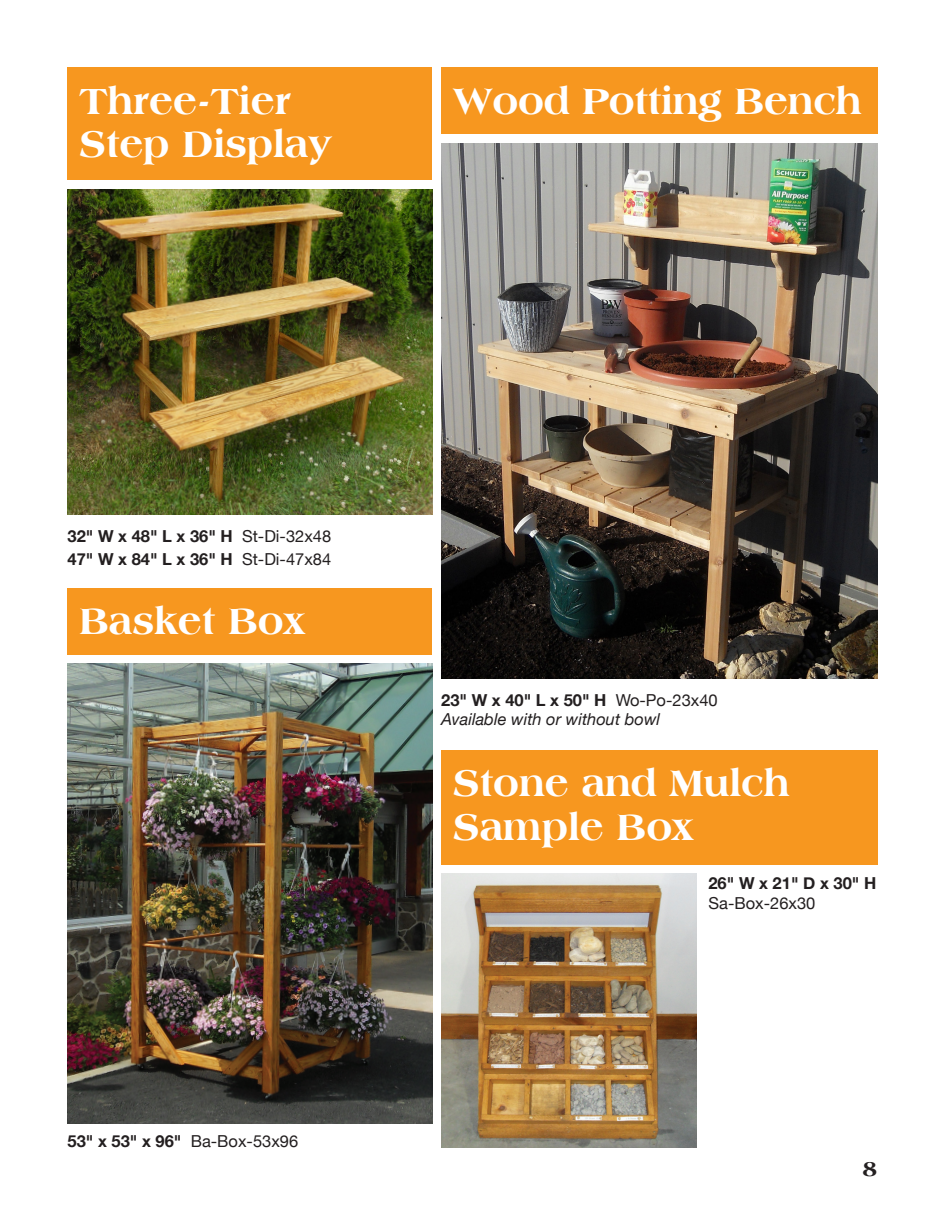
<style>
.page{position:relative;width:945px;height:1215px;background:#fff}
.page>*{position:absolute;margin:0;border:0;box-sizing:border-box;transform-origin:0 0}
.Product_Name_Head{font:800 39px/43.5px "Americana BT";color:#fff}
.t1{font:800 22.5px "Americana BT";color:#231f20}
.Product_description{font:700 16.5px/19.8px "Helvetica Neue";color:#231f20}
.t2{font:italic 16.5px "Helvetica Neue";color:#231f20}
.Product_description-2{font:16.5px "Helvetica Neue";color:#231f20}
.s1{font-weight:400}
.s2{font-weight:700}
</style>
<div class="page">
<div style="left:68px;top:68px;width:364px;height:112px;background:#f7971f"></div>
<img style="left:68px;top:189px;width:364px;height:326px">
<div style="left:441px;top:68px;width:437px;height:66px;background:#f7971f"></div>
<div style="left:68px;top:588px;width:364px;height:66px;background:#f7971f"></div>
<img style="left:441px;top:143px;width:437px;height:536px">
<img style="left:68px;top:664px;width:364px;height:460px">
<img style="left:441px;top:873px;width:255px;height:275px">
<div style="left:441px;top:750px;width:437px;height:115px;background:#f7971f"></div>
<p class="Product_Name_Head" style="left:80px;top:79px;width:253px">Three-Tier<br>Step Display</p>
<p class="Product_Name_Head" style="left:453px;top:79px;width:410px">Wood Potting Bench</p>
<p class="Product_description" style="left:68px;top:526px;width:265px">32" W x 48" L x 36" H <span class="s1">St-Di-32x48</span></p>
<p class="Product_description" style="left:68px;top:549px;width:265px">47" W x 84" L x 36" H <span class="s1">St-Di-47x84</span></p>
<p class="Product_Name_Head" style="left:80px;top:599px;width:227px">Basket Box</p>
<p class="Product_description-2" style="left:68px;top:1129px;width:232px"><span class="s2">53" x 53" x 96"</span> Ba-Box-53x96</p>
<p class="Product_description" style="left:441px;top:690px;width:278px">23" W x 40" L x 50" H <span class="s1">Wo-Po-23x40</span></p>
<p class="t2" style="left:441px;top:708px;width:221px">Available with or without bowl</p>
<p class="Product_Name_Head" style="left:453px;top:761px;width:338px">Stone and Mulch<br>Sample Box</p>
<p class="Product_description" style="left:708px;top:874px;width:169px">26" W x 21" D x 30" H<br><span class="s1">Sa-Box-26x30</span></p>
<p class="t1" style="left:862px;top:1155px;width:17px">8</p>
</div>
